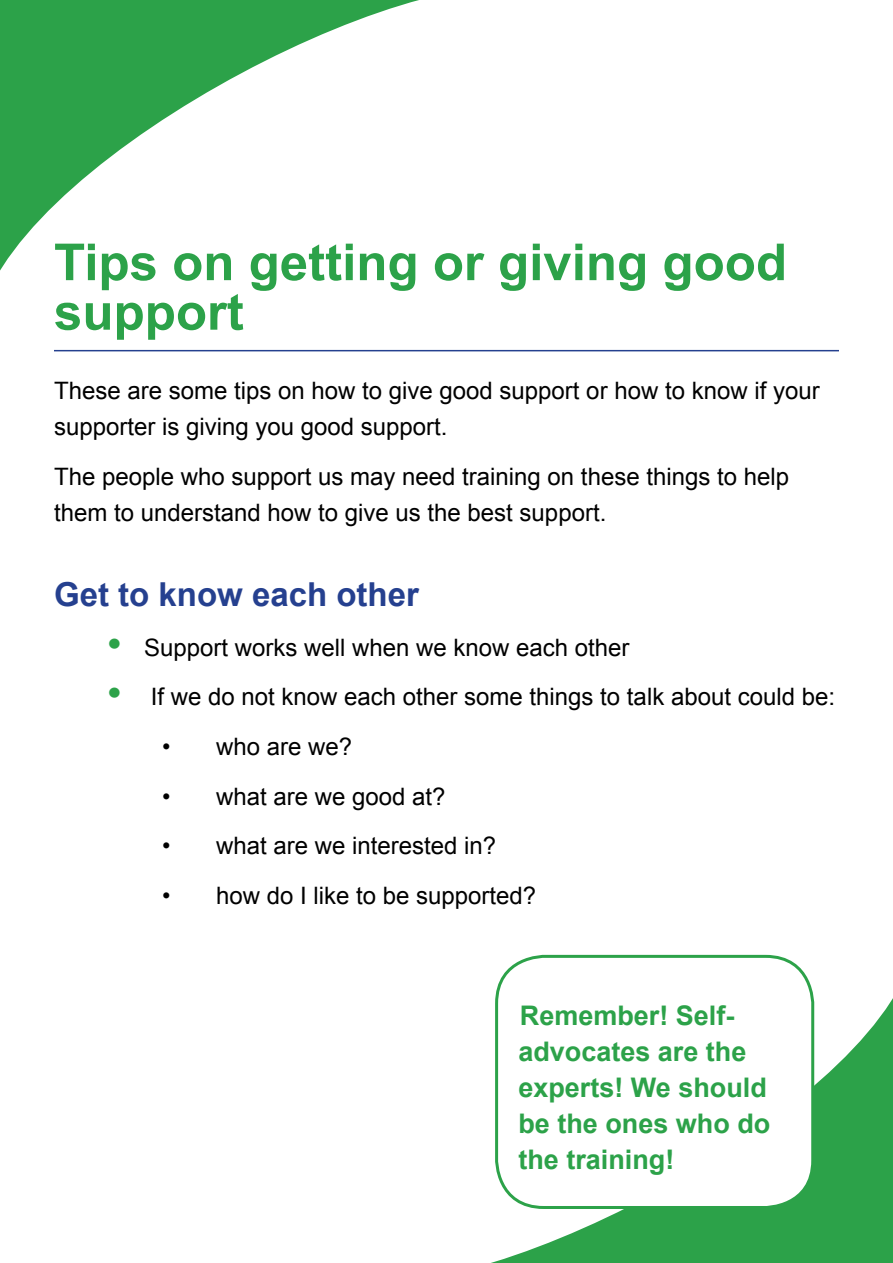
<style>
.page{position:relative;width:893px;height:1263px;background:#fff}
.page>*{position:absolute;margin:0;border:0;box-sizing:border-box;transform-origin:0 0}
.t1{font:700 51px/49.5px "Arial";color:#2ca249}
.t2{font:700 33px "Arial";color:#25408f}
.t3{font:700 27px/36px "Arial";color:#2ca249}
.t4{font:24px/36px "Arial";color:#000}
.s1{font-weight:700;font-size:36px;color:#2ca249}
</style>
<div class="page">
<svg style="left:491px;top:955px;width:402px;height:308px;fill:#2ca249"></svg>
<svg style="left:0;top:0;width:419px;height:271px"></svg>
<hr style="left:54px;top:350px;width:785px;height:1px;background:#25408f">
<div style="left:497px;top:956px;width:316px;height:251px;background:#fff;border-radius:47px"></div>
<div style="left:495px;top:955px;width:319px;height:254px;border:3px solid #2ca249;border-radius:47px"></div>
<h1 class="t1" style="left:54px;top:239px;width:734px">Tips on getting or giving good support</h1>
<p class="t4" style="left:54px;top:373px;width:767px">These are some tips on how to give good support or how to know if your supporter is giving you good support.</p>
<p class="t4" style="left:54px;top:459px;width:737px">The people who support us may need training on these things to help them to understand how to give us the best support.</p>
<h2 class="t2" style="left:54px;top:573px;width:366px">Get to know each other</h2>
<p class="t4" style="left:108px;top:630px;width:523px"><span class="s1">•</span> Support works well when we know each other</p>
<p class="t4" style="left:108px;top:679px;width:729px"><span class="s1">•</span> If we do not know each other some things to talk about could be:</p>
<p class="t4" style="left:162px;top:729px;width:192px">• who are we?</p>
<p class="t4" style="left:162px;top:778px;width:285px">• what are we good at?</p>
<p class="t4" style="left:162px;top:828px;width:336px">• what are we interested in?</p>
<p class="t4" style="left:162px;top:877px;width:376px">• how do I like to be supported?</p>
<p class="t3" style="left:518px;top:998px;width:254px">Remember! Self&shy;advocates are the experts! We should be the ones who do the training!</p>
</div>
